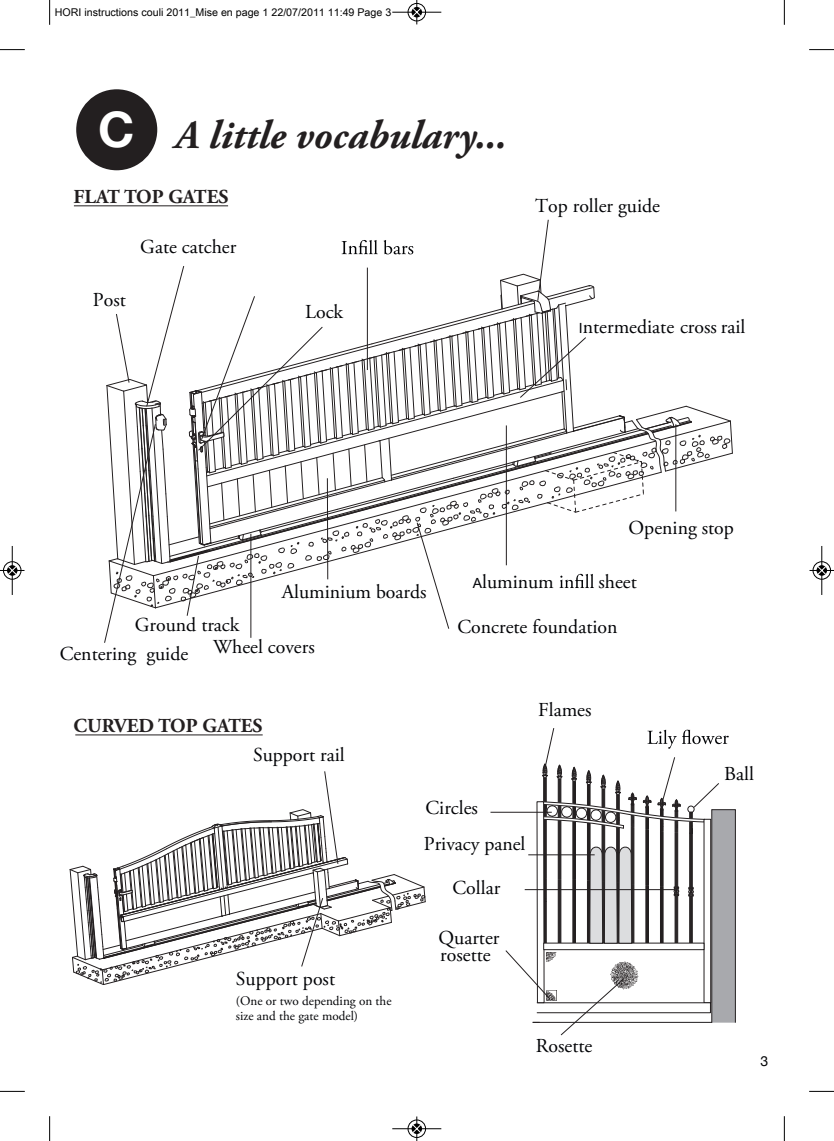
<style>
.page{position:relative;width:834px;height:1141px;background:#fff}
.page>*{position:absolute;margin:0;border:0;box-sizing:border-box;transform-origin:0 0}
.t1{font:700 49px "Helvetica Neue";color:#fff}
.t2{font:italic 700 40.25px "Adobe Garamond Pro";color:#231f20}
.t3{font:19.78px/16.8px "Adobe Garamond Pro";color:#020306}
.t4{font:700 19.78px "Adobe Garamond Pro";color:#231f20}
.t5{font:14px "Helvetica Neue";color:#020306}
.t6{font:13.12px/15.6px "Adobe Garamond Pro";color:#020306}
.t7{font:10.67px "Arial Unicode MS";color:#000001}
.s1{font-family:"Arial Unicode MS";font-size:14px}
</style>
<div class="page">
<svg style="left:532px;top:809px;width:203px;height:214px"></svg>
<svg style="left:687px;top:887px;width:7px;height:10px"></svg>
<svg style="left:673px;top:886px;width:6px;height:10px"></svg>
<hr style="left:661px;top:831px;width:1px;height:55px;background:#231f20">
<hr style="left:660px;top:831px;width:1px;height:55px;background:#231f20">
<hr style="left:662px;top:831px;width:1px;height:55px;background:#231f20">
<hr style="left:648px;top:829px;width:1px;height:56px;background:#231f20">
<hr style="left:646px;top:829px;width:1px;height:56px;background:#231f20">
<hr style="left:645px;top:829px;width:1px;height:56px;background:#231f20">
<hr style="left:647px;top:829px;width:1px;height:56px;background:#231f20">
<hr style="left:632px;top:827px;width:1px;height:57px;background:#231f20">
<hr style="left:631px;top:827px;width:1px;height:57px;background:#231f20">
<hr style="left:633px;top:827px;width:1px;height:57px;background:#231f20">
<hr style="left:619px;top:827px;width:1px;height:56px;background:#231f20">
<hr style="left:617px;top:827px;width:1px;height:56px;background:#231f20">
<hr style="left:616px;top:827px;width:1px;height:56px;background:#231f20">
<hr style="left:618px;top:827px;width:1px;height:56px;background:#231f20">
<hr style="left:604px;top:825px;width:1px;height:57px;background:#231f20">
<hr style="left:602px;top:825px;width:1px;height:57px;background:#231f20">
<hr style="left:601px;top:825px;width:1px;height:57px;background:#231f20">
<hr style="left:603px;top:825px;width:1px;height:57px;background:#231f20">
<hr style="left:588px;top:823px;width:1px;height:58px;background:#231f20">
<hr style="left:587px;top:823px;width:1px;height:58px;background:#231f20">
<hr style="left:589px;top:823px;width:1px;height:58px;background:#231f20">
<hr style="left:575px;top:821px;width:1px;height:59px;background:#231f20">
<hr style="left:573px;top:821px;width:1px;height:59px;background:#231f20">
<hr style="left:572px;top:821px;width:1px;height:59px;background:#231f20">
<hr style="left:574px;top:821px;width:1px;height:59px;background:#231f20">
<hr style="left:559px;top:820px;width:1px;height:59px;background:#231f20">
<hr style="left:558px;top:820px;width:1px;height:59px;background:#231f20">
<hr style="left:560px;top:820px;width:1px;height:59px;background:#231f20">
<hr style="left:546px;top:819px;width:1px;height:60px;background:#231f20">
<hr style="left:544px;top:819px;width:1px;height:60px;background:#231f20">
<hr style="left:545px;top:819px;width:1px;height:60px;background:#231f20">
<hr style="left:677px;top:833px;width:1px;height:54px;background:#231f20">
<hr style="left:675px;top:833px;width:1px;height:54px;background:#231f20">
<hr style="left:674px;top:832px;width:1px;height:55px;background:#231f20">
<hr style="left:676px;top:833px;width:1px;height:54px;background:#231f20">
<hr style="left:691px;top:833px;width:1px;height:54px;background:#231f20">
<hr style="left:690px;top:833px;width:1px;height:54px;background:#231f20">
<hr style="left:689px;top:833px;width:1px;height:54px;background:#231f20">
<hr style="left:692px;top:833px;width:1px;height:54px;background:#231f20">
<hr style="left:648px;top:885px;width:1px;height:60px;background:#231f20">
<hr style="left:646px;top:885px;width:1px;height:61px;background:#231f20">
<hr style="left:645px;top:885px;width:1px;height:60px;background:#231f20">
<hr style="left:647px;top:885px;width:1px;height:61px;background:#231f20">
<hr style="left:677px;top:896px;width:1px;height:49px;background:#231f20">
<hr style="left:675px;top:896px;width:1px;height:50px;background:#231f20">
<hr style="left:674px;top:896px;width:1px;height:49px;background:#231f20">
<hr style="left:676px;top:896px;width:1px;height:50px;background:#231f20">
<hr style="left:661px;top:886px;width:1px;height:60px;background:#231f20">
<hr style="left:660px;top:886px;width:1px;height:59px;background:#231f20">
<hr style="left:662px;top:886px;width:1px;height:60px;background:#231f20">
<hr style="left:691px;top:896px;width:1px;height:50px;background:#231f20">
<hr style="left:690px;top:896px;width:1px;height:50px;background:#231f20">
<hr style="left:689px;top:896px;width:1px;height:49px;background:#231f20">
<hr style="left:692px;top:896px;width:1px;height:49px;background:#231f20">
<div style="left:543px;top:948px;width:161px;height:58px;background:#fff"></div>
<div style="left:704px;top:819px;width:6px;height:184px;background:#fff"></div>
<div style="left:537px;top:1003px;width:173px;height:10px;background:#fff"></div>
<div style="left:536px;top:1002px;width:174px;height:11px;border:1px solid #231f20"></div>
<div style="left:537px;top:802px;width:7px;height:201px;background:#fff"></div>
<div style="left:543px;top:943px;width:161px;height:7px;background:#fff"></div>
<div style="left:543px;top:943px;width:161px;height:7px;border:1px solid #231f20"></div>
<svg style="left:634px;top:966px;width:4px;height:18px"></svg>
<hr style="left:74px;top:205px;width:154px;height:1px;background:#231f20">
<hr style="left:75px;top:734px;width:187px;height:1px;background:#231f20">
<hr style="left:490px;top:812px;width:61px;height:1px;background:#231f20">
<hr style="left:524px;top:889px;width:151px;height:1px;background:#231f20">
<svg style="left:505px;top:844px;width:129px;height:192px"></svg>
<hr style="left:528px;top:854px;width:66px;height:1px;background:#231f20">
<svg style="left:69px;top:771px;width:356px;height:214px"></svg>
<div style="left:76px;top:89px;width:81px;height:81px;background:#231f20;border-radius:50%"></div>
<svg style="left:49px;top:0;width:1px;height:25px"></svg>
<svg style="left:0;top:49px;width:25px;height:1px"></svg>
<svg style="left:783px;top:0;width:1px;height:25px"></svg>
<svg style="left:809px;top:49px;width:24px;height:1px"></svg>
<svg style="left:49px;top:1116px;width:1px;height:25px"></svg>
<svg style="left:0;top:1091px;width:25px;height:1px"></svg>
<svg style="left:783px;top:1116px;width:1px;height:25px"></svg>
<svg style="left:809px;top:1091px;width:24px;height:1px"></svg>
<div style="left:407px;top:3px;width:19px;height:19px;border:1px solid #fff;border-radius:50%"></div>
<hr style="left:392px;top:12px;width:49px;height:1px;background:#000">
<div style="left:408px;top:3px;width:17px;height:18px;border:1px solid #000;border-radius:50%"></div>
<svg style="left:412px;top:0;width:9px;height:24px"></svg>
<div style="left:407px;top:1119px;width:19px;height:19px;border:1px solid #fff;border-radius:50%"></div>
<hr style="left:392px;top:1128px;width:49px;height:1px;background:#000">
<div style="left:408px;top:1120px;width:17px;height:18px;border:1px solid #000;border-radius:50%"></div>
<svg style="left:412px;top:1116px;width:9px;height:25px"></svg>
<div style="left:3px;top:561px;width:19px;height:19px;border:1px solid #fff;border-radius:50%"></div>
<hr style="left:12px;top:546px;width:1px;height:49px;background:#000">
<div style="left:3px;top:561px;width:18px;height:18px;border:1px solid #000;border-radius:50%"></div>
<svg style="left:0;top:566px;width:24px;height:9px"></svg>
<div style="left:812px;top:561px;width:19px;height:19px;border:1px solid #fff;border-radius:50%"></div>
<hr style="left:821px;top:546px;width:1px;height:49px;background:#000">
<div style="left:812px;top:561px;width:18px;height:18px;border:1px solid #000;border-radius:50%"></div>
<svg style="left:809px;top:566px;width:24px;height:9px"></svg>
<svg style="left:104px;top:219px;width:628px;height:424px"></svg>
<svg style="left:541px;top:728px;width:187px;height:106px"></svg>
<p class="t7" style="left:55px;top:4px;width:338px">HORI instructions couli 2011_Mise en page 1 22/07/2011 11:49 Page 3</p>
<p class="t1" style="left:98px;top:91px;width:38px">C</p>
<p class="t2" style="left:175px;top:112px;width:333px">A little vocabulary...</p>
<p class="t4" style="left:74px;top:185px;width:156px">FLAT TOP GATES</p>
<p class="t3" style="left:140px;top:239px;width:98px">Gate catcher</p>
<p class="t3" style="left:93px;top:292px;width:34px">Post</p>
<p class="t3" style="left:305px;top:304px;width:39px">Lock</p>
<p class="t3" style="left:535px;top:198px;width:126px">Top roller guide</p>
<p class="t3" style="left:579px;top:319px;width:168px"><span class="s1">I</span>ntermediate cross rail</p>
<p class="t3" style="left:628px;top:520px;width:107px">Opening stop</p>
<p class="t3" style="left:135px;top:617px;width:106px">Ground track</p>
<p class="t3" style="left:282px;top:584px;width:146px">Aluminium boards</p>
<p class="t3" style="left:60px;top:646px;width:130px">Centering guide</p>
<p class="t3" style="left:213px;top:639px;width:103px">Wheel covers</p>
<p class="t4" style="left:74px;top:714px;width:190px">CURVED TOP GATES</p>
<p class="t3" style="left:253px;top:747px;width:93px">Support rail</p>
<p class="t3" style="left:472px;top:574px;width:83px"><span class="s1">A</span>luminum</p>
<p class="t3" style="left:598px;top:574px;width:40px">sheet</p>
<p class="t3" style="left:457px;top:619px;width:161px">Concrete foundation</p>
<p class="t3" style="left:538px;top:702px;width:55px">Flames</p>
<p class="t3" style="left:425px;top:800px;width:54px">Circles</p>
<p class="t3" style="left:424px;top:836px;width:103px">Privacy panel</p>
<p class="t3" style="left:452px;top:880px;width:49px">Collar</p>
<p class="t3" style="left:236px;top:971px;width:101px">Support post</p>
<p class="t6" style="left:236px;top:993px;width:157px">(One or two depending on the size and the gate model)</p>
<p class="t3" style="left:438px;top:930px;width:62px">Quarter rosette</p>
<p class="t3" style="left:535px;top:1038px;width:58px">Rosette</p>
<p class="t3" style="left:724px;top:766px;width:31px">Ball</p>
<p class="t5" style="left:760px;top:1051px;width:9px">3</p>
</div>
